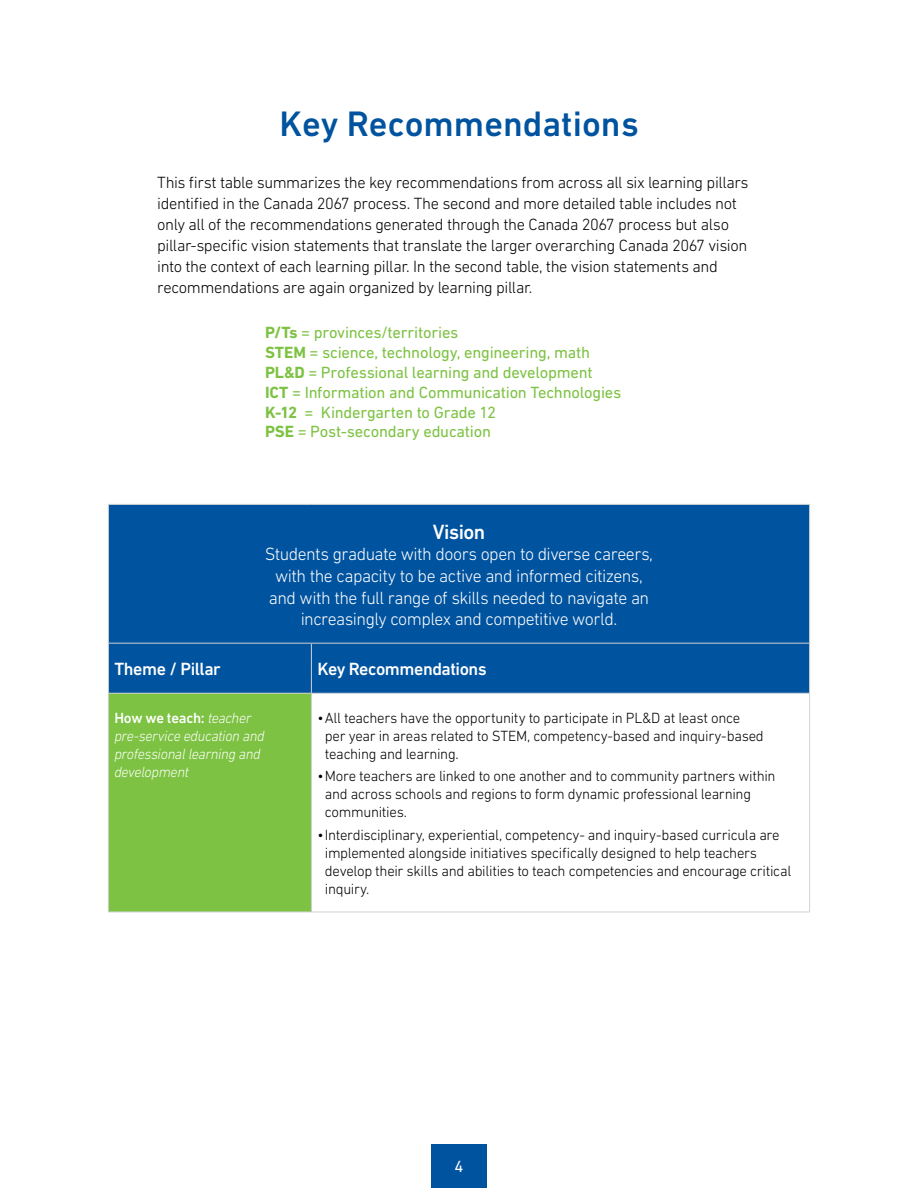
<style>
.page{position:relative;width:918px;height:1188px;background:#fff}
.page>*{position:absolute;margin:0;border:0;box-sizing:border-box;transform-origin:0 0}
.t1{font:500 36px "DIN Next W1 G";color:#00539f}
.t2{font:500 21px "DIN Next W1 G";letter-spacing:-.025em;color:#fff}
.t3{font:300 18px/21.6px "DIN Next W1 G";letter-spacing:-.03em;color:#fff;text-align:center}
.t4{font:500 18px "DIN Next W1 G";letter-spacing:-.025em;color:#fff}
.t5{font:300 16.5px/21px "DIN Next W1 G";letter-spacing:-.025em;color:#000}
.t6{font:16.5px/19.8px "DIN Next W1 G";letter-spacing:-.015em;color:#7dc242}
.t7{font:16.5px "DIN Next W1 G";color:#fff}
.t8{font:300 15px/18px "DIN Next W1 G";letter-spacing:-.02em;color:#000}
.t9{font:italic 300 15px/18px "DIN Next W1 G";letter-spacing:-.02em;color:#fff}
.s1{font-weight:700}
.s2{font-weight:500;font-style:normal}
</style>
<div class="page">
<div style="left:431px;top:1145px;width:56px;height:43px;background:#00539f"></div>
<div style="left:109px;top:505px;width:700px;height:188px;background:#00539f"></div>
<div style="left:108px;top:693px;width:203px;height:219px;background:#7dc242"></div>
<hr style="left:108px;top:504px;width:203px;height:1px;background:#d1d3d4">
<hr style="left:108px;top:505px;width:1px;height:138px;background:#d1d3d4">
<hr style="left:311px;top:504px;width:499px;height:1px;background:#d1d3d4">
<hr style="left:809px;top:505px;width:1px;height:138px;background:#d1d3d4">
<hr style="left:108px;top:643px;width:203px;height:1px;background:#d1d3d4">
<hr style="left:108px;top:644px;width:1px;height:49px;background:#d1d3d4">
<hr style="left:311px;top:643px;width:499px;height:1px;background:#d1d3d4">
<hr style="left:311px;top:644px;width:1px;height:49px;background:#d1d3d4">
<hr style="left:809px;top:644px;width:1px;height:49px;background:#d1d3d4">
<hr style="left:108px;top:693px;width:203px;height:1px;background:#d1d3d4">
<hr style="left:108px;top:694px;width:1px;height:218px;background:#d1d3d4">
<hr style="left:311px;top:693px;width:499px;height:1px;background:#d1d3d4">
<hr style="left:311px;top:694px;width:1px;height:218px;background:#d1d3d4">
<hr style="left:809px;top:694px;width:1px;height:218px;background:#d1d3d4">
<hr style="left:311px;top:912px;width:499px;height:1px;background:#d1d3d4">
<hr style="left:108px;top:912px;width:203px;height:1px;background:#d1d3d4">
<h1 class="t1" style="left:279px;top:103px;width:361px">Key Recommendations</h1>
<p class="t5" style="left:157px;top:172px;width:593px">This first table summarizes the key recommendations from across all six learning pillars identified in the Canada 2067 process. The second and more detailed table includes not only all of the recommendations generated through the Canada 2067 process but also pillar-specific vision statements that translate the larger overarching Canada 2067 vision into the context of each learning pillar. In the second table, the vision statements and recommendations are again organized by learning pillar.</p>
<p class="t6" style="left:265px;top:323px;width:358px"><span class="s1">P/Ts</span> = provinces/territories<br><span class="s1">STEM</span> = science, technology, engineering, math <span class="s1">PL&amp;D</span> = Professional learning and development<br><span class="s1">ICT</span> = Information and Communication Technologies <span class="s1">K-12</span> = Kindergarten to Grade 12<br><span class="s1">PSE</span> = Post-secondary education</p>
<h2 class="t2" style="left:433px;top:519px;width:54px">Vision</h2>
<p class="t3" style="left:265px;top:543px;width:390px">Students graduate with doors open to diverse careers, with the capacity to be active and informed citizens, and with the full range of skills needed to navigate an increasingly complex and competitive world.</p>
<p class="t4" style="left:114px;top:659px;width:108px">Theme / Pillar</p>
<p class="t4" style="left:317px;top:659px;width:171px">Key Recommendations</p>
<p class="t9" style="left:114px;top:709px;width:152px"><span class="s2">How we teach:</span> teacher pre-service education and professional learning and development</p>
<p class="t8" style="left:325px;top:709px;width:440px;text-indent:-7px">•All teachers have the opportunity to participate in PL&amp;D at least once per year in areas related to STEM, competency-based and inquiry-based teaching and learning.</p>
<p class="t8" style="left:325px;top:767px;width:452px;text-indent:-7px">•More teachers are linked to one another and to community partners within and across schools and regions to form dynamic professional learning communities.</p>
<p class="t8" style="left:325px;top:826px;width:468px;text-indent:-7px">•Interdisciplinary, experiential, competency- and inquiry-based curricula are implemented alongside initiatives specifically designed to help teachers develop their skills and abilities to teach competencies and encourage critical inquiry.</p>
<p class="t7" style="left:455px;top:1157px;width:10px">4</p>
</div>
